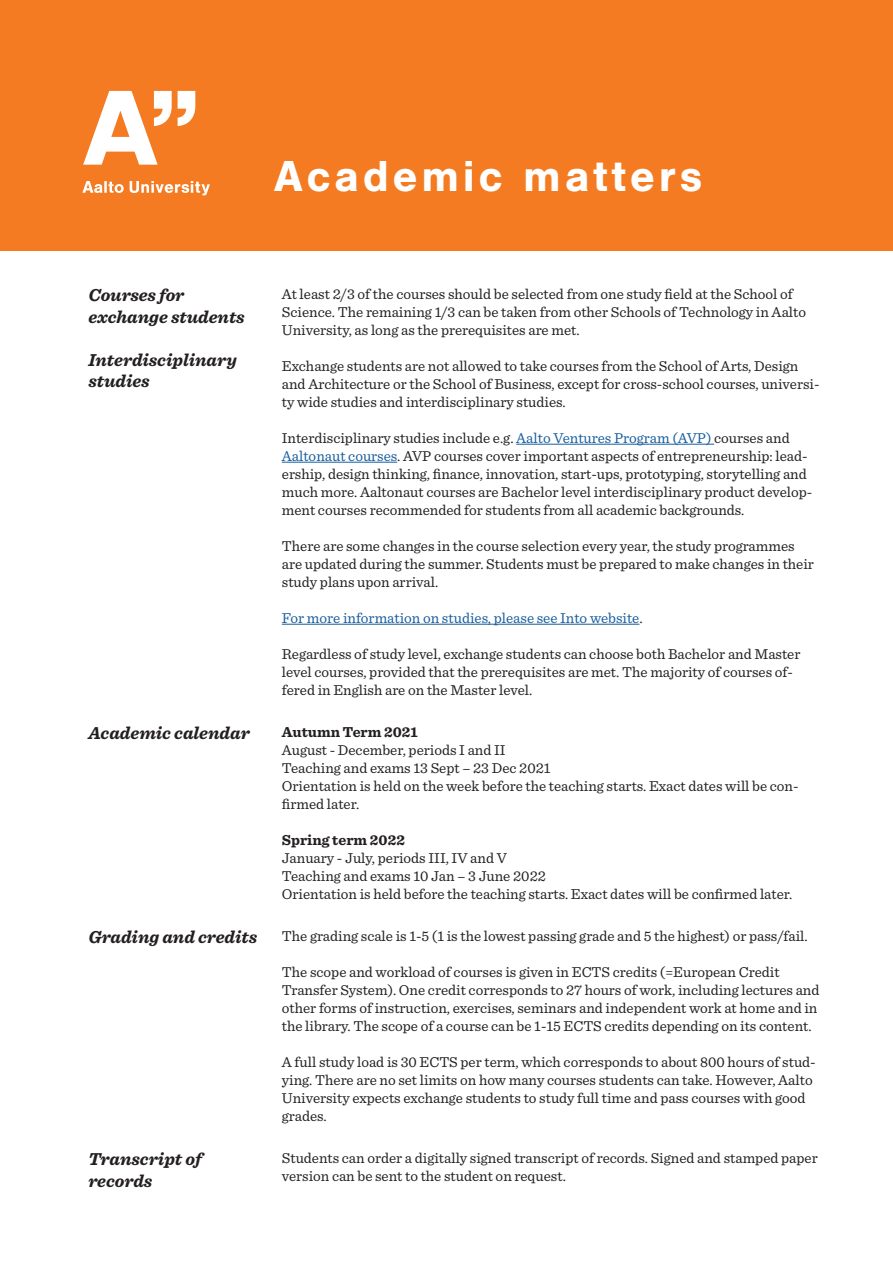
<style>
.page{position:relative;width:893px;height:1263px;background:#fff}
.page>*{position:absolute;margin:0;border:0;box-sizing:border-box;transform-origin:0 0}
.t1{font:700 45px "Nimbus San";letter-spacing:.08em;color:#fff}
.t2{font:italic 700 18px/21.6px "Sentinel";color:#231f20}
.t3{font:15px/18px "Sentinel";color:#231f20}
.t4{font:15px "Sentinel";color:#175d9e}
.t5{font:700 15px "Sentinel";color:#231f20}
.s1{color:#175d9e}
.s2{color:#231f20}
</style>
<div class="page">
<div style="left:0;top:0;width:893px;height:251px;background:#f47b21"></div>
<hr style="left:516px;top:444px;width:198px;height:1px;background:#175d9e">
<hr style="left:282px;top:462px;width:115px;height:1px;background:#175d9e">
<hr style="left:282px;top:624px;width:357px;height:1px;background:#175d9e">
<svg style="left:82px;top:181px;width:128px;height:14px"></svg>
<svg style="left:178px;top:91px;width:17px;height:35px"></svg>
<svg style="left:83px;top:91px;width:89px;height:74px"></svg>
<p class="t1" style="left:274px;top:151px;width:430px">Academic matters</p>
<p class="t2" style="left:88px;top:283px;width:158px">Courses for exchange students</p>
<p class="t2" style="left:88px;top:348px;width:150px">Interdisciplinary studies</p>
<p class="t3" style="left:282px;top:284px;width:512px">At least 2/3 of the courses should be selected from one study field at the School of</p>
<p class="t3" style="left:282px;top:302px;width:526px">Science. The remaining 1/3 can be taken from other Schools of Technology in Aalto<br>University, as long as the prerequisites are met.</p>
<p class="t3" style="left:282px;top:356px;width:539px">Exchange students are not allowed to take courses from the School of Arts, Design and Architecture or the School of Business, except for cross-school courses, universi&shy;ty wide studies and interdisciplinary studies.</p>
<p class="t3" style="left:282px;top:428px;width:509px">Interdisciplinary studies include e.g. <span class="s1">Aalto Ventures Program (AVP)</span> courses and</p>
<p class="t3" style="left:282px;top:446px;width:527px"><span class="s1">Aaltonaut courses</span>. AVP courses cover important aspects of entrepreneurship: lead&shy;ership, design thinking, finance, innovation, start-ups, prototyping, storytelling and</p>
<p class="t3" style="left:282px;top:482px;width:532px">much more. Aaltonaut courses are Bachelor level interdisciplinary product develop&shy;ment courses recommended for students from all academic backgrounds.</p>
<p class="t3" style="left:282px;top:536px;width:514px">There are some changes in the course selection every year, the study programmes</p>
<p class="t3" style="left:282px;top:554px;width:534px">are updated during the summer. Students must be prepared to make changes in their</p>
<p class="t3" style="left:282px;top:572px;width:158px">study plans upon arrival.</p>
<p class="t4" style="left:282px;top:606px;width:362px">For more information on studies, please see Into website<span class="s2">.</span></p>
<p class="t3" style="left:282px;top:644px;width:520px">Regardless of study level, exchange students can choose both Bachelor and Master level courses, provided that the prerequisites are met. The majority of courses of&shy;fered in English are on the Master level.</p>
<p class="t2" style="left:88px;top:721px;width:163px">Academic calendar</p>
<p class="t5" style="left:282px;top:720px;width:138px">Autumn Term 2021</p>
<p class="t3" style="left:282px;top:740px;width:225px">August - December, periods I and II</p>
<p class="t3" style="left:282px;top:758px;width:270px">Teaching and exams 13 Sept – 23 Dec 2021</p>
<p class="t3" style="left:282px;top:776px;width:518px">Orientation is held on the week before the teaching starts. Exact dates will be con&shy;firmed later.</p>
<p class="t5" style="left:282px;top:828px;width:125px">Spring term 2022</p>
<p class="t3" style="left:282px;top:848px;width:226px">January - July, periods III, IV and V</p>
<p class="t3" style="left:282px;top:866px;width:266px">Teaching and exams 10 Jan – 3 June 2022</p>
<p class="t3" style="left:282px;top:884px;width:512px">Orientation is held before the teaching starts. Exact dates will be confirmed later.</p>
<p class="t2" style="left:88px;top:925px;width:170px">Grading and credits</p>
<p class="t3" style="left:282px;top:926px;width:527px">The grading scale is 1-5 (1 is the lowest passing grade and 5 the highest) or pass/fail.</p>
<p class="t3" style="left:282px;top:962px;width:539px">The scope and workload of courses is given in ECTS credits (=European Credit Transfer System). One credit corresponds to 27 hours of work, including lectures and other forms of instruction, exercises, seminars and independent work at home and in the library. The scope of a course can be 1-15 ECTS credits depending on its content.</p>
<p class="t3" style="left:282px;top:1052px;width:535px">A full study load is 30 ECTS per term, which corresponds to about 800 hours of stud&shy;ying. There are no set limits on how many courses students can take. However, Aalto University expects exchange students to study full time and pass courses with good grades.</p>
<p class="t2" style="left:88px;top:1147px;width:115px">Transcript of</p>
<p class="t2" style="left:88px;top:1169px;width:65px">records</p>
<p class="t3" style="left:282px;top:1148px;width:537px">Students can order a digitally signed transcript of records. Signed and stamped paper version can be sent to the student on request.</p>
</div>
